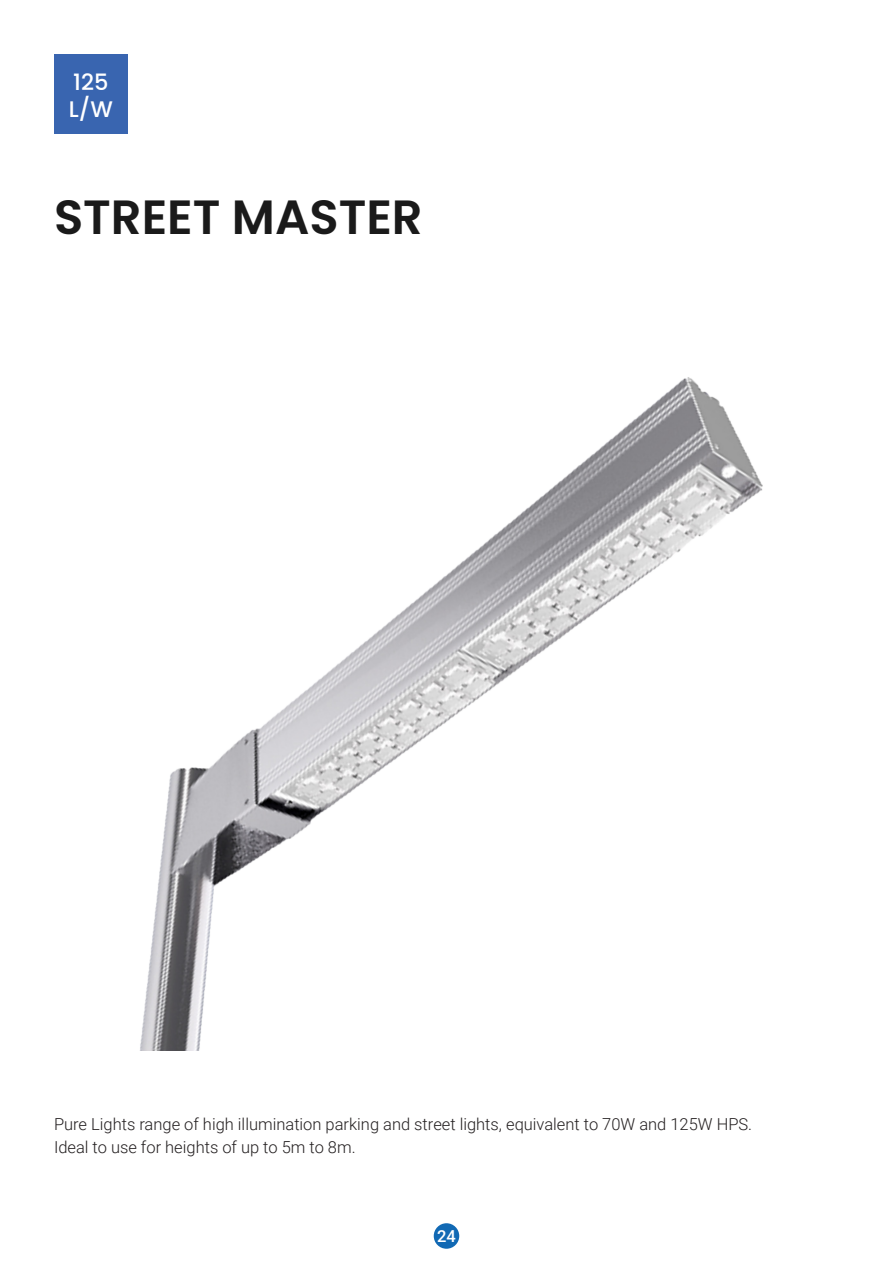
<style>
.page{position:relative;width:893px;height:1263px;background:#fff}
.page>*{position:absolute;margin:0;border:0;box-sizing:border-box;transform-origin:0 0}
.Sub_Heading_-_Style{font:600 48px "Poppins";color:#1a1a1a}
.Sub_heading_-_Style{font:500 22.5px "Poppins";color:#fff}
.t1{font:300 16.5px "Roboto";color:#231f20}
.t2{font:500 16.5px "Roboto";color:#fff}
</style>
<div class="page">
<div style="left:54px;top:54px;width:74px;height:79px;background:#3965b0"></div>
<img style="left:140px;top:377px;width:623px;height:673px">
<div style="left:434px;top:1223px;width:25px;height:26px;background:#1169b4;border-radius:50%"></div>
<p class="Sub_heading_-_Style" style="left:73px;top:69px;width:37px">125</p>
<p class="Sub_heading_-_Style" style="left:69px;top:96px;width:46px">L/W</p>
<p class="Sub_Heading_-_Style" style="left:54px;top:189px;width:370px">STREET MASTER</p>
<p class="t1" style="left:54px;top:1113px;width:700px">Pure Lights range of high illumination parking and street lights, equivalent to 70W and 125W HPS.</p>
<p class="t1" style="left:54px;top:1135px;width:303px">Ideal to use for heights of up to 5m to 8m.</p>
<p class="t2" style="left:437px;top:1225px;width:20px">24</p>
</div>
